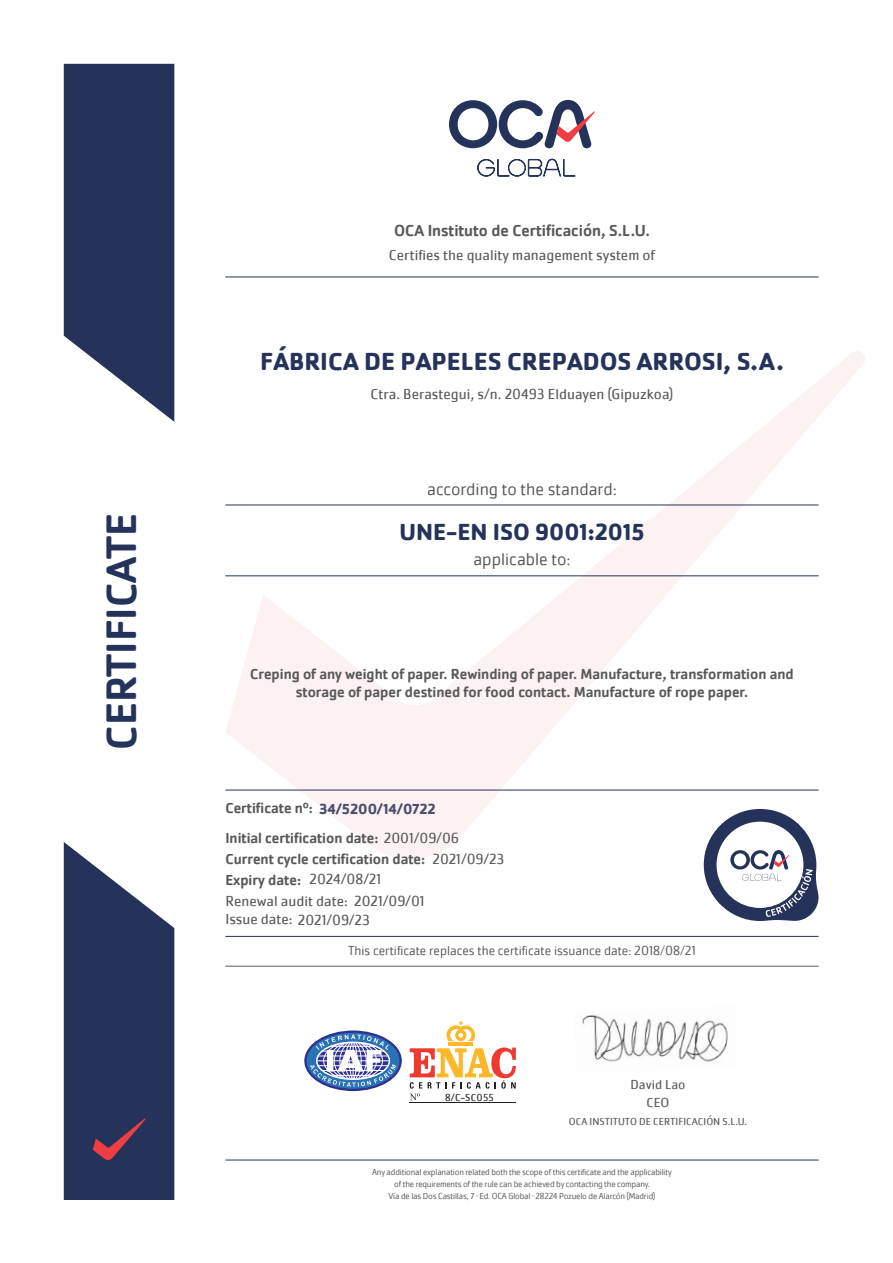
<style>
.page{position:relative;width:893px;height:1263px;background:#fff}
.page>*{position:absolute;margin:0;border:0;box-sizing:border-box;transform-origin:0 0}
.t1{font:500 43.95px "Cachet Pro";color:#25335a}
.t2{font:700 25.5px "Cachet Pro";color:#25335a}
.t3{font:700 24px "Cachet Pro";color:#25335a}
.t4{font:300 18px "Cachet Pro";color:#57585a}
.t5{font:500 16.5px "Cachet Pro";color:#57585a}
.t6{font:500 15px/18px "Cachet Pro";color:#57585a;text-align:center}
.t7{font:15px "Cachet Pro";color:#57585a}
.t8{font:700 15px "Cachet Pro";letter-spacing:-.005em;color:#494e6e}
.t9{font:300 13.5px "Cachet Pro";color:#57585a}
.t10{font:13.5px "Cachet Pro";color:#57585a}
.t11{font:10.5px "Cachet Pro";color:#57585a}
.t12{font:10.5px "Cachet Pro";letter-spacing:.025em;color:#231f20}
.t13{font:300 9px "Cachet Pro";letter-spacing:-.02em;color:#57585a}
.s1{font-weight:500;color:#57585a}
.s2{font-weight:400}
</style>
<div class="page">
<svg style="left:225px;top:351px;width:640px;height:507px"></svg>
<svg style="left:64px;top:64px;width:110px;height:358px;background:#3f4b6d"></svg>
<svg style="left:449px;top:100px;width:146px;height:48px"></svg>
<svg style="left:477px;top:159px;width:99px;height:18px"></svg>
<svg style="left:64px;top:842px;width:110px;height:358px;background:#414b6d"></svg>
<hr style="left:225px;top:1160px;width:594px;height:1px;background:#25335a">
<hr style="left:225px;top:790px;width:594px;height:1px;background:#25335a">
<hr style="left:225px;top:936px;width:594px;height:1px;background:#25335a">
<svg style="left:704px;top:809px;width:115px;height:112px"></svg>
<hr style="left:225px;top:966px;width:594px;height:1px;background:#57585a">
<hr style="left:225px;top:277px;width:594px;height:1px;background:#25335a">
<hr style="left:225px;top:575px;width:594px;height:1px;background:#25335a">
<hr style="left:225px;top:505px;width:594px;height:1px;background:#25335a">
<hr style="left:449px;top:1042px;width:24px;height:4px;background:#fcb828">
<svg style="left:446px;top:1021px;width:29px;height:20px"></svg>
<hr style="left:410px;top:1102px;width:106px;height:1px;background:#231f20">
<svg style="left:410px;top:1047px;width:106px;height:53px"></svg>
<svg style="left:305px;top:1032px;width:96px;height:58px"></svg>
<div style="left:304px;top:1030px;width:98px;height:61px;border:2px solid #2e3092;border-radius:50%"></div>
<svg style="left:310px;top:1034px;width:86px;height:53px"></svg>
<img style="left:582px;top:1015px;width:146px;height:47px">
<p class="t1" style="left:96px;top:750px;width:238px;rotate:-90deg">CERTIFICATE</p>
<p class="t5" style="left:394px;top:221px;width:257px">OCA Instituto de Certificación, S.L.U.</p>
<p class="t7" style="left:389px;top:246px;width:268px">Certifies the quality management system of</p>
<p class="t2" style="left:260px;top:345px;width:525px">FÁBRICA DE PAPELES CREPADOS ARROSI, S.A.</p>
<p class="t7" style="left:370px;top:385px;width:305px">Ctra. Berastegui, s/n. 20493 Elduayen (Gipuzkoa)</p>
<p class="t4" style="left:427px;top:479px;width:191px">according to the standard:</p>
<p class="t3" style="left:399px;top:517px;width:246px">UNE-EN ISO 9001:2015</p>
<p class="t4" style="left:473px;top:549px;width:99px">applicable to:</p>
<p class="t6" style="left:250px;top:666px;width:545px">Creping of any weight of paper. Rewinding of paper. Manufacture, transformation and storage of paper destined for food contact. Manufacture of rope paper.</p>
<p class="t8" style="left:225px;top:800px;width:212px"><span class="s1">Certificate nº:</span> 34/5200/14/0722</p>
<p class="t6" style="left:225px;top:850px;width:201px">Current cycle certification date:</p>
<p class="t6" style="left:225px;top:871px;width:77px">Expiry date:</p>
<p class="t7" style="left:310px;top:870px;width:73px">2024/08/21</p>
<p class="t7" style="left:225px;top:892px;width:201px">Renewal audit date: 2021/09/01</p>
<p class="t7" style="left:225px;top:910px;width:146px">Issue date: 2021/09/23</p>
<p class="t9" style="left:348px;top:943px;width:349px">This certificate replaces the certificate issuance date: 2018/08/21</p>
<p class="t6" style="left:225px;top:829px;width:235px">Initial certification date: <span class="s2">2001/09/06</span></p>
<p class="t7" style="left:432px;top:850px;width:73px">2021/09/23</p>
<p class="t12" style="left:445px;top:1091px;width:50px">8/C-SC055</p>
<p class="t10" style="left:630px;top:1076px;width:56px">David Lao</p>
<p class="t11" style="left:569px;top:1115px;width:180px">OCA INSTITUTO DE CERTIFICACIÓN S.L.U.</p>
<p class="t10" style="left:646px;top:1094px;width:24px">CEO</p>
<p class="t13" style="left:372px;top:1166px;width:301px">Any additional explanation related both the scope of this certificate and the applicability</p>
<p class="t13" style="left:394px;top:1178px;width:257px">of the requirements of the rule can be achieved by contacting the company.</p>
<p class="t13" style="left:388px;top:1190px;width:268px">Vía de las Dos Castillas, 7 · Ed. OCA Global · 28224 Pozuelo de Alarcón (Madrid)</p>
</div>
